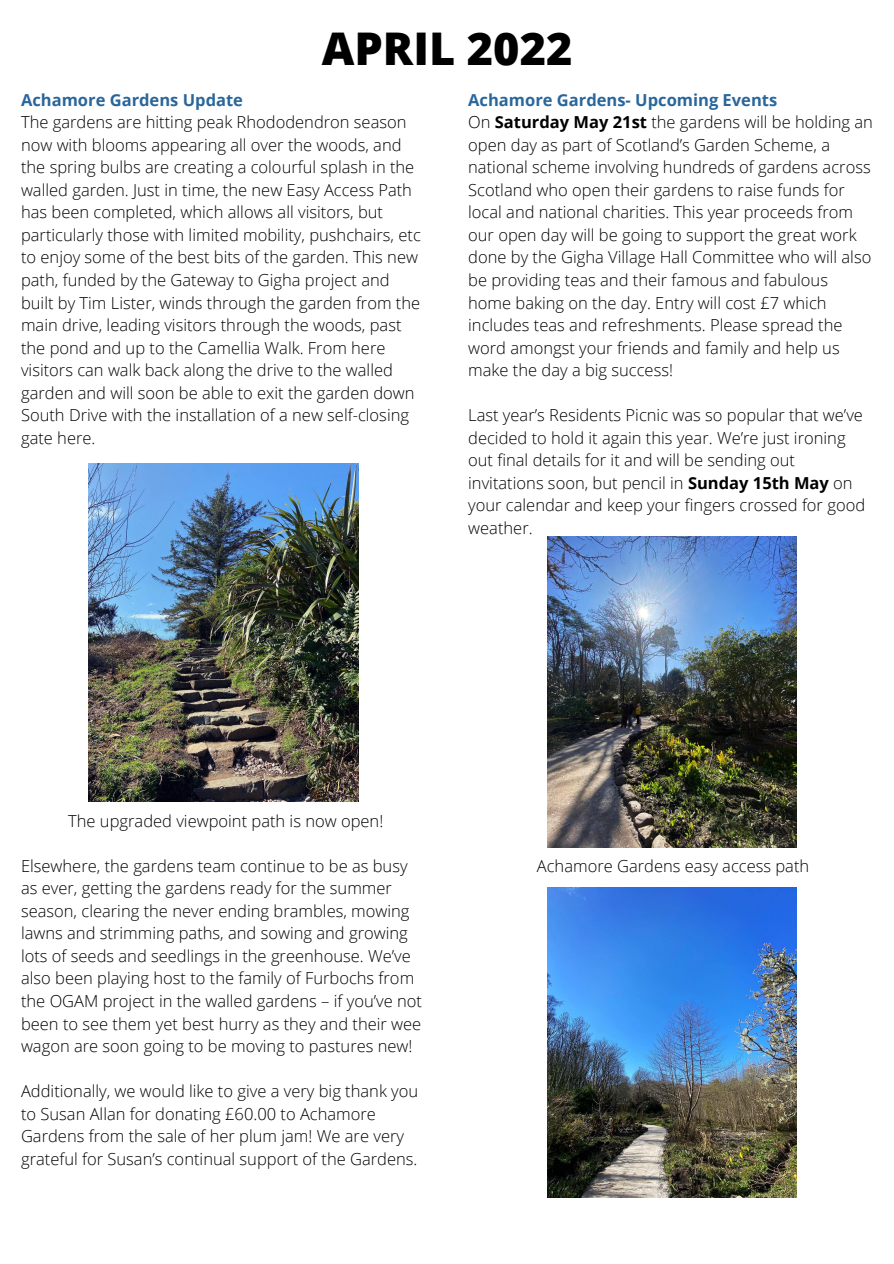
<style>
.page{position:relative;width:894px;height:1264px;background:#fff}
.page>*{position:absolute;margin:0;border:0;box-sizing:border-box;transform-origin:0 0}
.t1{font:800 45px "Open Sans";color:#000}
.t2{font:300 16.5px/22.5px "Open Sans";color:#000}
.t3{font:700 16.5px "Open Sans";color:#29669c}
.s1{font-weight:700}
</style>
<div class="page">
<img style="left:88px;top:463px;width:271px;height:338px">
<img style="left:547px;top:537px;width:249px;height:310px">
<img style="left:547px;top:888px;width:249px;height:309px">
<p class="t1" style="left:321px;top:17px;width:252px">APRIL 2022</p>
<p class="t3" style="left:21px;top:88px;width:223px">Achamore Gardens Update</p>
<p class="t2" style="left:21px;top:111px;width:401px">The gardens are hitting peak Rhododendron season now with blooms appearing all over the woods, and the spring bulbs are creating a colourful splash in the walled garden. Just in time, the new Easy Access Path has been completed, which allows all visitors, but particularly those with limited mobility, pushchairs, etc to enjoy some of the best bits of the garden. This new path, funded by the Gateway to Gigha project and built by Tim Lister, winds through the garden from the main drive, leading visitors through the woods, past the pond and up to the Camellia Walk. From here visitors can walk back along the drive to the walled garden and will soon be able to exit the garden down South Drive with the installation of a new self-closing gate here.</p>
<p class="t3" style="left:468px;top:88px;width:310px">Achamore Gardens- Upcoming Events</p>
<p class="t2" style="left:468px;top:111px;width:406px">On <span class="s1">Saturday May 21st</span> the gardens will be holding an open day as part of Scotland’s Garden Scheme, a national scheme involving hundreds of gardens across Scotland who open their gardens to raise funds for local and national charities. This year proceeds from our open day will be going to support the great work done by the Gigha Village Hall Committee who will also be providing teas and their famous and fabulous home baking on the day. Entry will cost £7 which includes teas and refreshments. Please spread the word amongst your friends and family and help us make the day a big success!</p>
<p class="t2" style="left:468px;top:403px;width:398px">Last year’s Residents Picnic was so popular that we’ve decided to hold it again this year. We’re just ironing out final details for it and will be sending out invitations soon, but pencil in <span class="s1">Sunday 15th May</span> on your calendar and keep your fingers crossed for good weather.</p>
<p class="t2" style="left:68px;top:809px;width:316px">The upgraded viewpoint path is now open!</p>
<p class="t2" style="left:21px;top:854px;width:402px">Elsewhere, the gardens team continue to be as busy as ever, getting the gardens ready for the summer season, clearing the never ending brambles, mowing lawns and strimming paths, and sowing and growing lots of seeds and seedlings in the greenhouse. We’ve also been playing host to the family of Furbochs from the OGAM project in the walled gardens – if you’ve not been to see them yet best hurry as they and their wee wagon are soon going to be moving to pastures new!</p>
<p class="t2" style="left:21px;top:1079px;width:398px">Additionally, we would like to give a very big thank you to Susan Allan for donating £60.00 to Achamore Gardens from the sale of her plum jam! We are very grateful for Susan’s continual support of the Gardens.</p>
<p class="t2" style="left:536px;top:854px;width:274px">Achamore Gardens easy access path</p>
</div>
